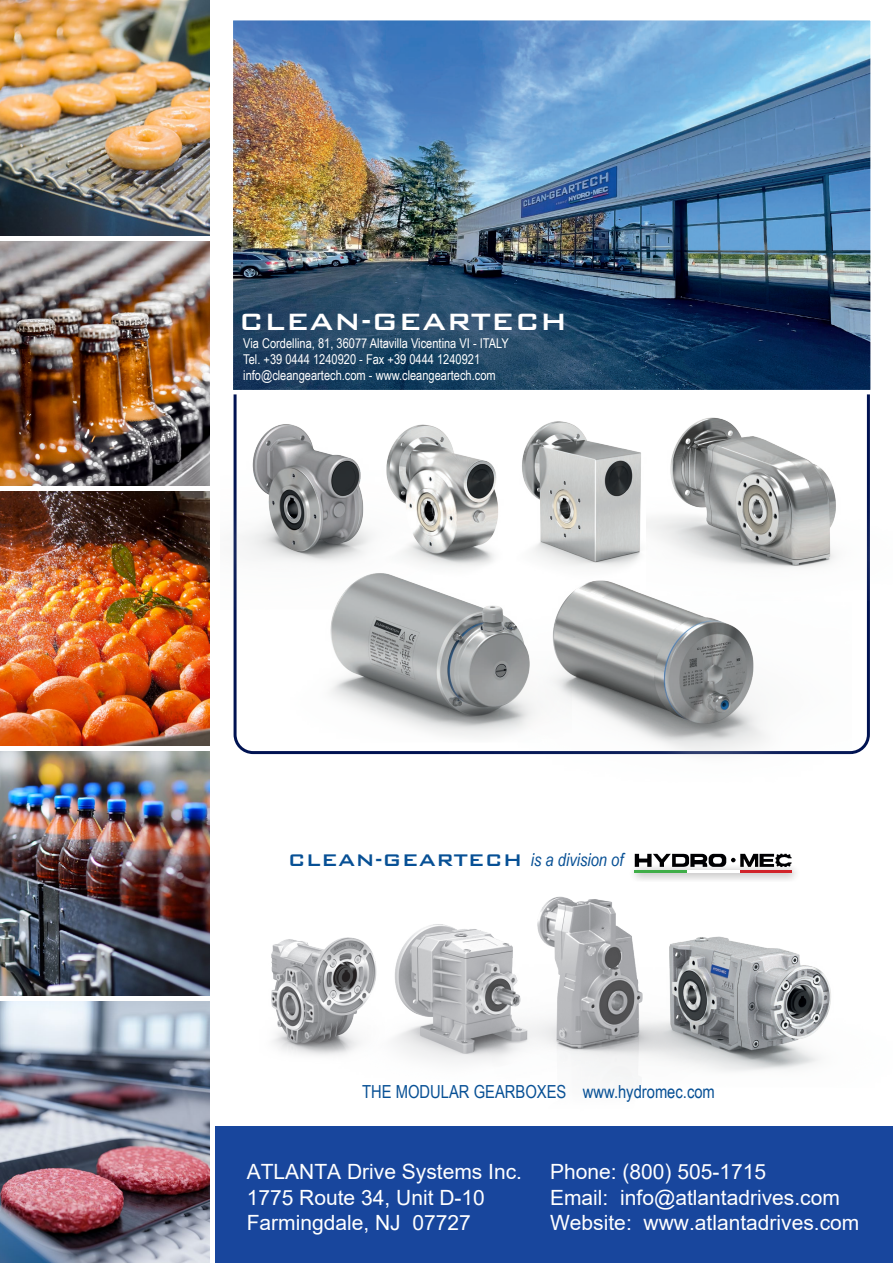
<style>
.page{position:relative;width:893px;height:1263px;background:#fff}
.page>*{position:absolute;margin:0;border:0;box-sizing:border-box;transform-origin:0 0}
.t1{font:500 31.5px "Bank Gothic BT";color:#fff}
.t2{font:500 22.5px "Bank Gothic BT";color:#075095}
.t3{font:21px/25.2px "Arial";color:#fff}
.t4{font:18px "Arial Narrow";color:#075095}
.t5{font:13.5px/16.2px "Arial Narrow";color:#fff}
.s1{font-family:"Arial Narrow";font-weight:400;font-style:italic;font-size:18px}
</style>
<div class="page">
<div style="left:213px;top:1127px;width:680px;height:136px;background:#18469d"></div>
<img style="left:0;top:1001px;width:210px;height:262px">
<img style="left:0;top:0;width:210px;height:996px">
<img style="left:394px;top:924px;width:66px;height:138px">
<img style="left:271px;top:937px;width:106px;height:119px">
<img style="left:734px;top:941px;width:97px;height:130px">
<img style="left:460px;top:896px;width:274px;height:184px">
<img style="left:750px;top:394px;width:120px;height:207px">
<img style="left:233px;top:394px;width:177px;height:248px">
<img style="left:410px;top:417px;width:340px;height:150px">
<img style="left:280px;top:536px;width:291px;height:199px">
<img style="left:449px;top:570px;width:403px;height:185px">
<div style="left:210px;top:0;width:5px;height:1263px;background:#fff"></div>
<hr style="left:0;top:236px;width:213px;height:4px;background:#fff">
<hr style="left:0;top:486px;width:213px;height:4px;background:#fff">
<hr style="left:0;top:746px;width:213px;height:4px;background:#fff">
<img style="left:234px;top:21px;width:636px;height:368px">
<div style="left:229px;top:16px;width:646px;height:378px;border:4px solid #fff"></div>
<div style="left:628px;top:863px;width:173px;height:19px;background:#231f20;opacity:.75"></div>
<hr style="left:739px;top:870px;width:53px;height:2px;background:#d1232a">
<hr style="left:634px;top:870px;width:53px;height:2px;background:#40ae49">
<hr style="left:687px;top:870px;width:52px;height:2px;background:#fff">
<svg style="left:635px;top:854px;width:157px;height:13px"></svg>
<p class="t1" style="left:239px;top:304px;width:330px">CLEAN-GEARTECH</p>
<p class="t5" style="left:243px;top:335px;width:267px">Via Cordellina, 81, 36077 Altavilla Vicentina VI - ITALY<br>Tel. +39 0444 1240920 - Fax +39 0444 1240921 info@cleangeartech.com - www.cleangeartech.com</p>
<p class="t2" style="left:288px;top:848px;width:337px">CLEAN-GEARTECH <span class="s1">is a division of</span></p>
<p class="t4" style="left:362px;top:1079px;width:354px">THE MODULAR GEARBOXES www.hydromec.com</p>
<p class="t3" style="left:247px;top:1159px;width:277px">ATLANTA Drive Systems Inc.<br>1775 Route 34, Unit D-10<br>Farmingdale, NJ 07727</p>
<p class="t3" style="left:550px;top:1159px;width:311px">Phone: (800) 505-1715<br>Email: info@atlantadrives.com<br>Website: www.atlantadrives.com</p>
</div>
